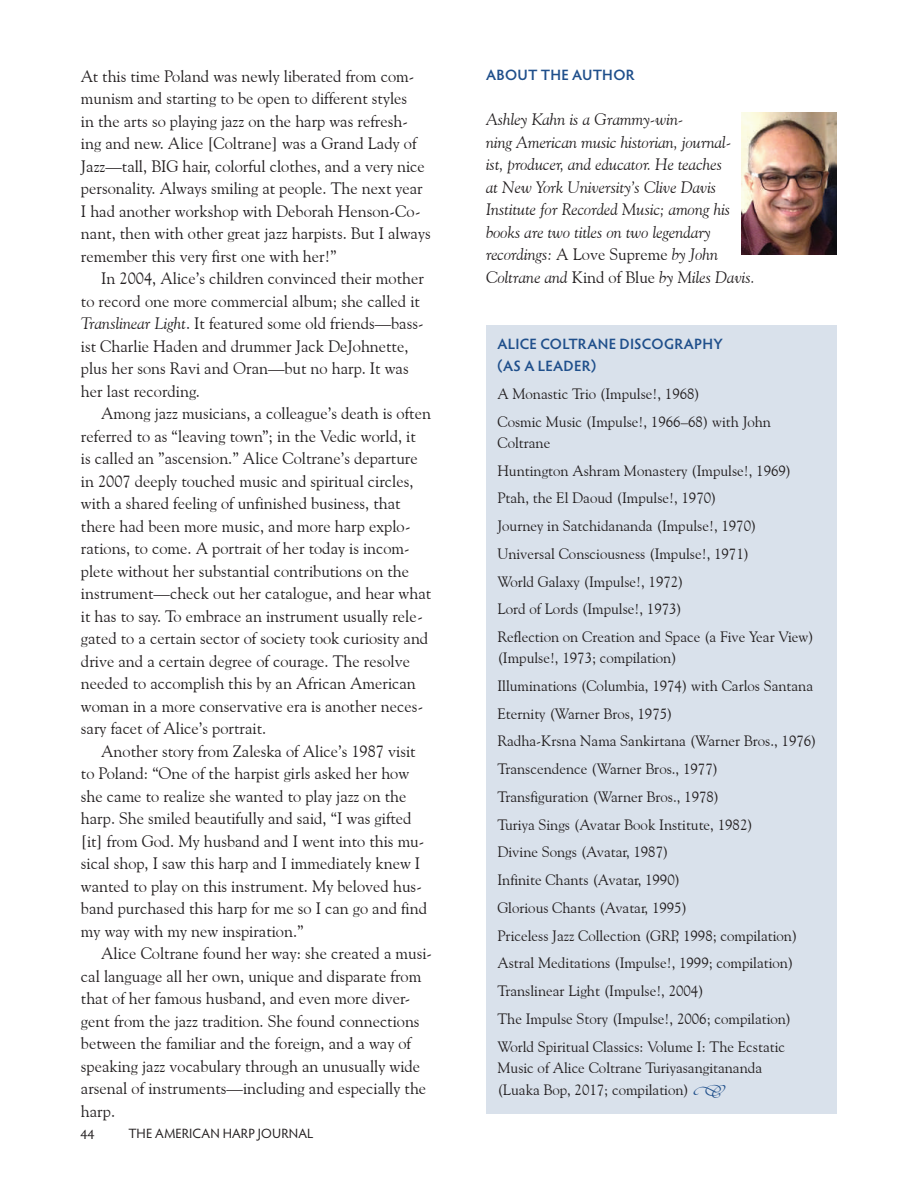
<style>
.page{position:relative;width:918px;height:1188px;background:#fff}
.page>*{position:absolute;margin:0;border:0;box-sizing:border-box;transform-origin:0 0}
.t1{font:16.5px/22.5px "Goudy Old Style BT";color:#231f20}
.t2{font:italic 16.5px/22.5px "Goudy Old Style BT";color:#231f20}
.t3{font:15px/27.8px "Goudy Old Style BT";color:#231f20}
.t4{font:600 15px "Hypatia Sans Pro";letter-spacing:.015em;color:#1f4f8b}
.t5{font:13.5px "Hypatia Sans Pro";letter-spacing:.01em;color:#231f20}
.s1{font-style:italic}
.s2{font-style:normal}
.s3{font-family:"Maestro Flourishes";font-size:16.5px;color:#1f4f8b}
</style>
<div class="page">
<img style="left:741px;top:113px;width:96px;height:142px">
<div style="left:486px;top:325px;width:351px;height:789px;background:#d9e1eb"></div>
<p class="t1" style="left:81px;top:64px;width:351px">At this time Poland was newly liberated from com&shy;munism and starting to be open to different styles<br>in the arts so playing jazz on the harp was refresh&shy;ing and new. Alice [Coltrane] was a Grand Lady of Jazz—tall, BIG hair, colorful clothes, and a very nice personality. Always smiling at people. The next year I had another workshop with Deborah Henson-Co&shy;nant, then with other great jazz harpists. But I always remember this very first one with her!”</p>
<p class="t1" style="left:81px;top:267px;width:344px;text-indent:20px">In 2004, Alice’s children convinced their mother to record one more commercial album; she called it <span class="s1">Translinear Light</span>. It featured some old friends—bass&shy;ist Charlie Haden and drummer Jack DeJohnette, plus her sons Ravi and Oran—but no harp. It was her last recording.</p>
<p class="t1" style="left:81px;top:402px;width:352px;text-indent:20px">Among jazz musicians, a colleague’s death is often referred to as “leaving town”; in the Vedic world, it<br>is called an ”ascension.” Alice Coltrane’s departure in 2007 deeply touched music and spiritual circles, with a shared feeling of unfinished business, that there had been more music, and more harp explo&shy;rations, to come. A portrait of her today is incom&shy;plete without her substantial contributions on the instrument—check out her catalogue, and hear what it has to say. To embrace an instrument usually rele&shy;gated to a certain sector of society took curiosity and drive and a certain degree of courage. The resolve needed to accomplish this by an African American woman in a more conservative era is another neces&shy;sary facet of Alice’s portrait.</p>
<p class="t1" style="left:81px;top:740px;width:348px;text-indent:20px">Another story from Zaleska of Alice’s 1987 visit to Poland: “One of the harpist girls asked her how she came to realize she wanted to play jazz on the harp. She smiled beautifully and said, “I was gifted [it] from God. My husband and I went into this mu&shy;sical shop, I saw this harp and I immediately knew I wanted to play on this instrument. My beloved hus&shy;band purchased this harp for me so I can go and find my way with my new inspiration.”</p>
<p class="t1" style="left:81px;top:942px;width:352px;text-indent:20px">Alice Coltrane found her way: she created a musi&shy;cal language all her own, unique and disparate from that of her famous husband, and even more diver&shy;gent from the jazz tradition. She found connections between the familiar and the foreign, and a way of speaking jazz vocabulary through an unusually wide arsenal of instruments—including and especially the harp.</p>
<p class="t5" style="left:81px;top:1126px;width:15px">44</p>
<p class="t5" style="left:128px;top:1125px;width:186px">THE AMERICAN HARP JOURNAL</p>
<p class="t4" style="left:486px;top:64px;width:150px">ABOUT THE AUTHOR</p>
<p class="t2" style="left:486px;top:108px;width:270px">Ashley Kahn is a Grammy-win-<br>ning American music historian, journal-<br>ist, producer, and educator. He teaches<br>at New York University’s Clive Davis Institute for Recorded Music; among his books are two titles on two legendary recordings: <span class="s2">A Love Supreme</span> by John Coltrane and <span class="s2">Kind of Blue</span> by Miles Davis.</p>
<p class="t4" style="left:498px;top:333px;width:19px">ALICE</p>
<p class="t4" style="left:540px;top:333px;width:20px">COLTRANE</p>
<p class="t4" style="left:620px;top:333px;width:20px">DISCO</p>
<p class="t4" style="left:664px;top:333px;width:21px">GRAPHY</p>
<p class="t4" style="left:497px;top:356px;width:58px">(AS A LEADER</p>
<p class="t4" style="left:591px;top:356px;width:7px">)</p>
<p class="t3" style="left:497px;top:380px;width:275px">A Monastic Trio (Impulse!, 1968)<br>Cosmic Music (Impulse!, 1966–68) with John</p>
<p class="t3" style="left:497px;top:429px;width:318px">Coltrane<br>Huntington Ashram Monastery (Impulse!, 1969)<br>Ptah, the El Daoud (Impulse!, 1970)<br>Journey in Satchidananda (Impulse!, 1970)<br>Universal Consciousness (Impulse!, 1971)<br>World Galaxy (Impulse!, 1972)<br>Lord of Lords (Impulse!, 1973)<br>Reflection on Creation and Space (a Five Year View)</p>
<p class="t3" style="left:497px;top:644px;width:321px">(Impulse!, 1973; compilation)<br>Illuminations (Columbia, 1974) with Carlos Santana Eternity (Warner Bros, 1975)<br>Radha-Krsna Nama Sankirtana (Warner Bros., 1976)<br>Transcendence (Warner Bros., 1977)<br>Transfiguration (Warner Bros., 1978)<br>Turiya Sings (Avatar Book Institute, 1982)<br>Divine Songs (Avatar, 1987)<br>Infinite Chants (Avatar, 1990)<br>Glorious Chants (Avatar, 1995)<br>Priceless Jazz Collection (GRP, 1998; compilation)<br>Astral Meditations (Impulse!, 1999; compilation)<br>Translinear Light (Impulse!, 2004)<br>The Impulse Story (Impulse!, 2006; compilation)<br>World Spiritual Classics: Volume I: The Ecstatic</p>
<p class="t3" style="left:497px;top:1056px;width:266px;line-height:22.5px">Music of Alice Coltrane Turiyasangitananda (Luaka Bop, 2017; compilation) <span class="s3">V</span></p>
</div>
